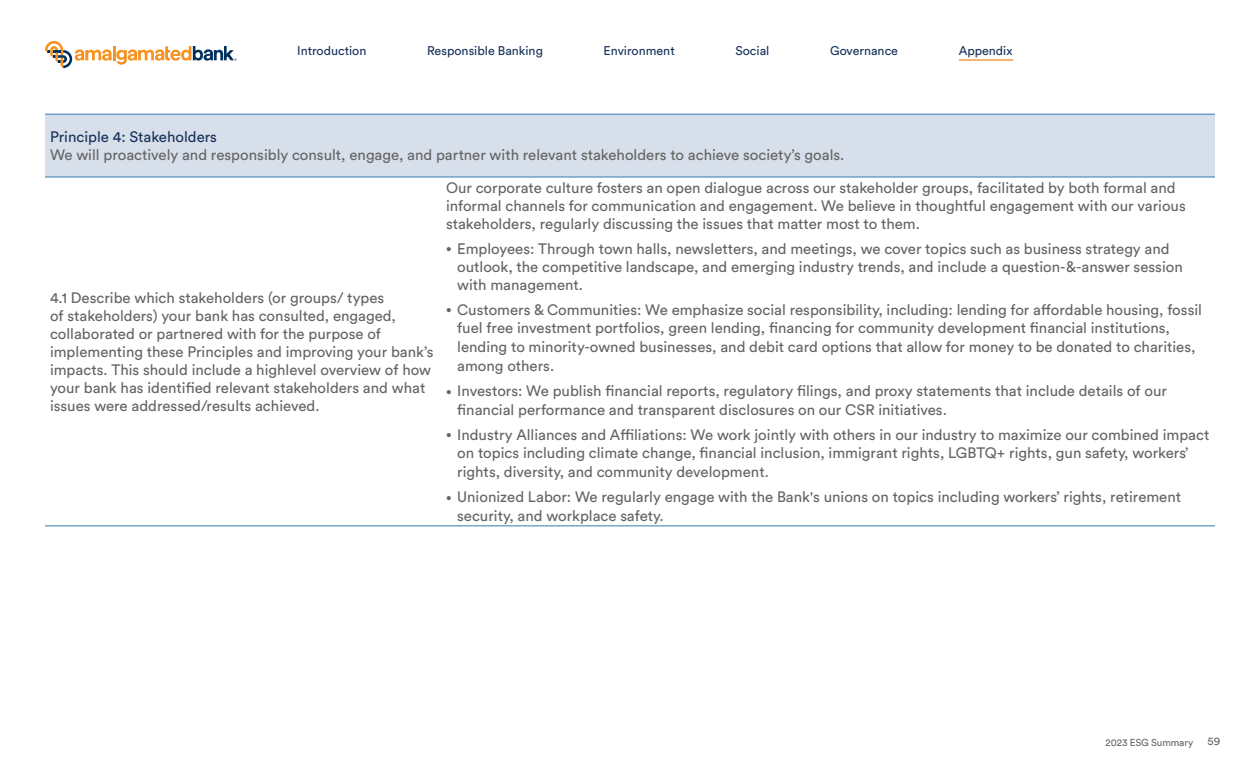
<style>
.page{position:relative;width:1260px;height:765px;background:#fff}
.page>*{position:absolute;margin:0;border:0;box-sizing:border-box;transform-origin:0 0}
.t1{font:15px/18px "Circular Std";color:#646464}
.t2{font:15px "Circular Std";color:#18325b}
.t3{font:12.5px "Circular Std";color:#18325b}
.t4{font:11.25px "Circular Std";color:#646464}
.t5{font:10px "Circular Std";letter-spacing:-.01em;color:#646464}
.s1{font-size:10px}
</style>
<div class="page">
<svg style="left:45px;top:41px;width:192px;height:27px"></svg>
<hr style="left:959px;top:59px;width:54px;height:2px;background:#ef8a21">
<div style="left:45px;top:114px;width:1170px;height:63px;background:#d7dfeb"></div>
<hr style="left:45px;top:114px;width:396px;height:1px;background:#317ead">
<hr style="left:441px;top:114px;width:774px;height:1px;background:#317ead">
<hr style="left:45px;top:177px;width:396px;height:1px;background:#317ead">
<hr style="left:441px;top:177px;width:774px;height:1px;background:#317ead">
<hr style="left:45px;top:526px;width:396px;height:1px;background:#317ead">
<hr style="left:441px;top:526px;width:774px;height:1px;background:#317ead">
<p class="t3" style="left:297px;top:43px;width:71px">Introduction</p>
<p class="t3" style="left:427px;top:43px;width:117px">Responsible Banking</p>
<p class="t3" style="left:604px;top:43px;width:73px">Environment</p>
<p class="t3" style="left:735px;top:43px;width:35px">Social</p>
<p class="t3" style="left:830px;top:43px;width:69px">Governance</p>
<p class="t3" style="left:959px;top:43px;width:55px">Appendix</p>
<p class="t2" style="left:50px;top:128px;width:169px">Principle 4: Stakeholders</p>
<p class="t1" style="left:50px;top:145px;width:796px">We will proactively and responsibly consult, engage, and partner with relevant stakeholders to achieve society’s goals.</p>
<p class="t1" style="left:50px;top:288px;width:385px">4.1 Describe which stakeholders (or groups/ types<br>of stakeholders) your bank has consulted, engaged, collaborated or partnered with for the purpose of implementing these Principles and improving your bank’s impacts. This should include a highlevel overview of how your bank has identified relevant stakeholders and what issues were addressed/results achieved.</p>
<p class="t1" style="left:446px;top:178px;width:741px">Our corporate culture fosters an open dialogue across our stakeholder groups, facilitated by both formal and informal channels for communication and engagement. We believe in thoughtful engagement with our various stakeholders, regularly discussing the issues that matter most to them.</p>
<p class="t1" style="left:457px;top:239px;width:727px;text-indent:-11px"><span class="s1">•</span> Employees: Through town halls, newsletters, and meetings, we cover topics such as business strategy and outlook, the competitive landscape, and emerging industry trends, and include a question-&amp;-answer session with management.</p>
<p class="t1" style="left:457px;top:300px;width:746px;line-height:18.8px;text-indent:-11px"><span class="s1">•</span> Customers &amp; Communities: We emphasize social responsibility, including: lending for affordable housing, fossil fuel free investment portfolios, green lending, financing for community development financial institutions, lending to minority-owned businesses, and debit card options that allow for money to be donated to charities, among others.</p>
<p class="t1" style="left:457px;top:381px;width:711px;line-height:18.8px;text-indent:-11px"><span class="s1">•</span> Investors: We publish financial reports, regulatory filings, and proxy statements that include details of our financial performance and transparent disclosures on our CSR initiatives.</p>
<p class="t1" style="left:457px;top:425px;width:754px;line-height:18.8px;text-indent:-11px"><span class="s1">•</span> Industry Alliances and Affiliations: We work jointly with others in our industry to maximize our combined impact on topics including climate change, financial inclusion, immigrant rights, LGBTQ+ rights, gun safety, workers’ rights, diversity, and community development.</p>
<p class="t1" style="left:457px;top:487px;width:725px;line-height:18.8px;text-indent:-11px"><span class="s1">•</span> Unionized Labor: We regularly engage with the Bank's unions on topics including workers’ rights, retirement security, and workplace safety.</p>
<p class="t5" style="left:1106px;top:736px;width:89px">2023 ESG Summary</p>
<p class="t4" style="left:1208px;top:734px;width:14px">59</p>
</div>
